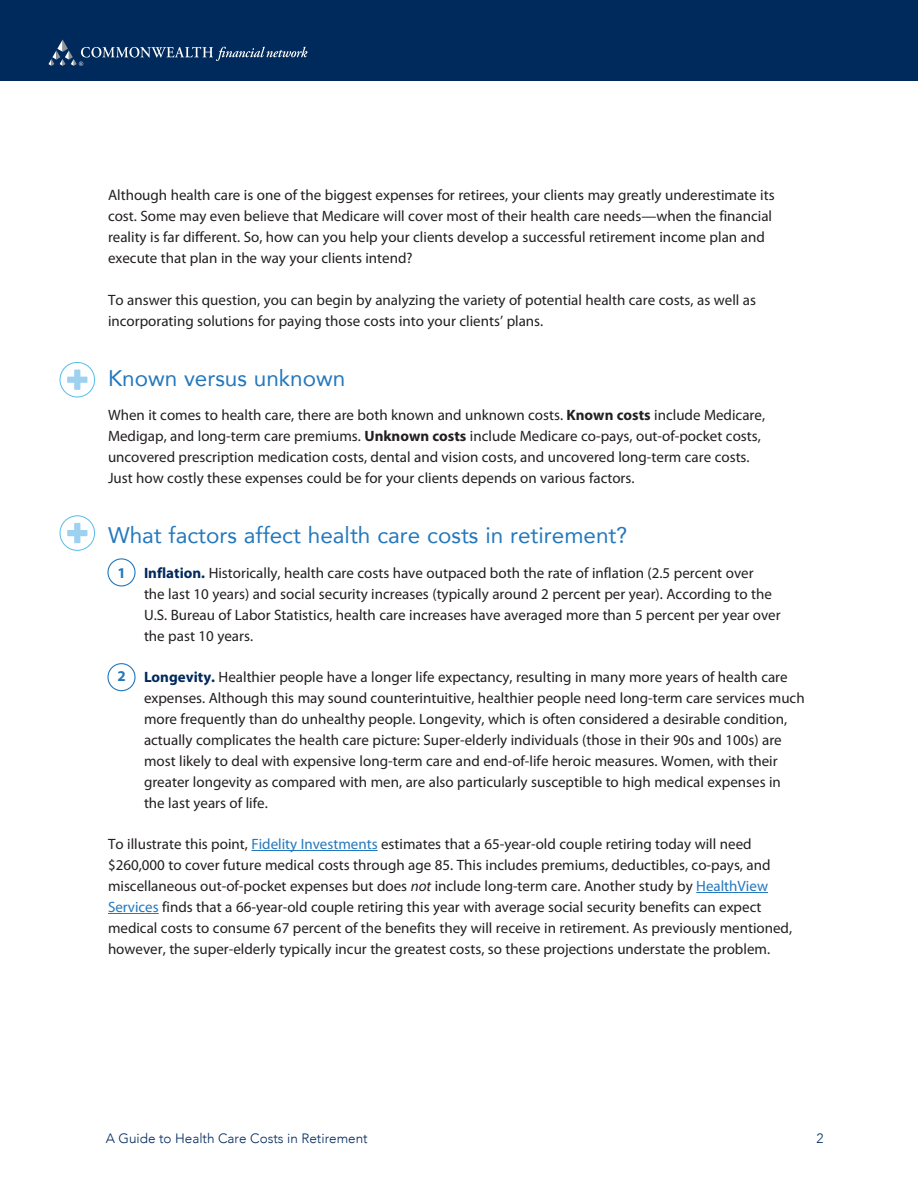
<style>
.page{position:relative;width:918px;height:1188px;background:#fff}
.page>*{position:absolute;margin:0;border:0;box-sizing:border-box;transform-origin:0 0}
.Subhead{font:22.5px "Avenir";color:#2478bd}
.Body{font:15px/21px "Myriad Pro";color:#231f20}
.Subhead-2{font:700 15px "Myriad Pro";color:#2478bd}
.t1{font:300 13.5px "Avenir";color:#00295c}
.s1{font-weight:700}
.s2{font-weight:700;color:#00295c}
.s3{color:#2478bd}
.s4{font-style:italic}
</style>
<div class="page">
<div style="left:0;top:0;width:918px;height:81px;background:#00295c"></div>
<svg style="left:48px;top:40px;width:259px;height:26px"></svg>
<hr style="left:251px;top:850px;width:127px;height:1px;background:#2478bd">
<hr style="left:696px;top:892px;width:72px;height:1px;background:#2478bd">
<hr style="left:108px;top:913px;width:51px;height:1px;background:#2478bd">
<div style="left:107px;top:558px;width:29px;height:28px;border:1px solid #2478bd;border-radius:50%"></div>
<div style="left:107px;top:663px;width:29px;height:28px;border:1px solid #2478bd;border-radius:50%"></div>
<div style="left:60px;top:362px;width:35px;height:35px;border:1px solid #5abbea;border-radius:50%"></div>
<svg style="left:67px;top:370px;width:20px;height:20px"></svg>
<div style="left:60px;top:516px;width:35px;height:35px;border:1px solid #5abbea;border-radius:50%"></div>
<svg style="left:67px;top:523px;width:20px;height:20px"></svg>
<p class="Body" style="left:108px;top:184px;width:668px">Although health care is one of the biggest expenses for retirees, your clients may greatly underestimate its cost. Some may even believe that Medicare will cover most of their health care needs—when the financial reality is far different. So, how can you help your clients develop a successful retirement income plan and execute that plan in the way your clients intend?</p>
<p class="Body" style="left:108px;top:289px;width:650px">To answer this question, you can begin by analyzing the variety of potential health care costs, as well as incorporating solutions for paying those costs into your clients’ plans.</p>
<p class="Subhead" style="left:108px;top:360px;width:239px">Known versus unknown</p>
<p class="Body" style="left:108px;top:404px;width:659px">When it comes to health care, there are both known and unknown costs. <span class="s1">Known costs</span> include Medicare, Medigap, and long-term care premiums. <span class="s1">Unknown costs</span> include Medicare co-pays, out-of-pocket costs, uncovered prescription medication costs, dental and vision costs, and uncovered long-term care costs.<br>Just how costly these expenses could be for your clients depends on various factors.</p>
<p class="Subhead" style="left:108px;top:517px;width:521px">What factors affect health care costs in retirement?</p>
<p class="Body" style="left:144px;top:562px;width:638px"><span class="s2">Inflation.</span> Historically, health care costs have outpaced both the rate of inflation (2.5 percent over<br>the last 10 years) and social security increases (typically around 2 percent per year). According to the U.S. Bureau of Labor Statistics, health care increases have averaged more than 5 percent per year over the past 10 years.</p>
<p class="Body" style="left:144px;top:666px;width:662px"><span class="s2">Longevity.</span> Healthier people have a longer life expectancy, resulting in many more years of health care expenses. Although this may sound counterintuitive, healthier people need long-term care services much more frequently than do unhealthy people. Longevity, which is often considered a desirable condition, actually complicates the health care picture: Super-elderly individuals (those in their 90s and 100s) are most likely to deal with expensive long-term care and end-of-life heroic measures. Women, with their greater longevity as compared with men, are also particularly susceptible to high medical expenses in the last years of life.</p>
<p class="Body" style="left:108px;top:833px;width:686px">To illustrate this point, <span class="s3">Fidelity Investments</span> estimates that a 65-year-old couple retiring today will need $260,000 to cover future medical costs through age 85. This includes premiums, deductibles, co-pays, and miscellaneous out-of-pocket expenses but does <span class="s4">not</span> include long-term care. Another study by <span class="s3">HealthView Services</span> finds that a 66-year-old couple retiring this year with average social security benefits can expect medical costs to consume 67 percent of the benefits they will receive in retirement. As previously mentioned, however, the super-elderly typically incur the greatest costs, so these projections understate the problem.</p>
<p class="Subhead-2" style="left:117px;top:563px;width:10px">1</p>
<p class="Subhead-2" style="left:117px;top:666px;width:10px">2</p>
<p class="t1" style="left:106px;top:1130px;width:263px">A Guide to Health Care Costs in Retirement</p>
<p class="t1" style="left:816px;top:1130px;width:9px">2</p>
</div>
